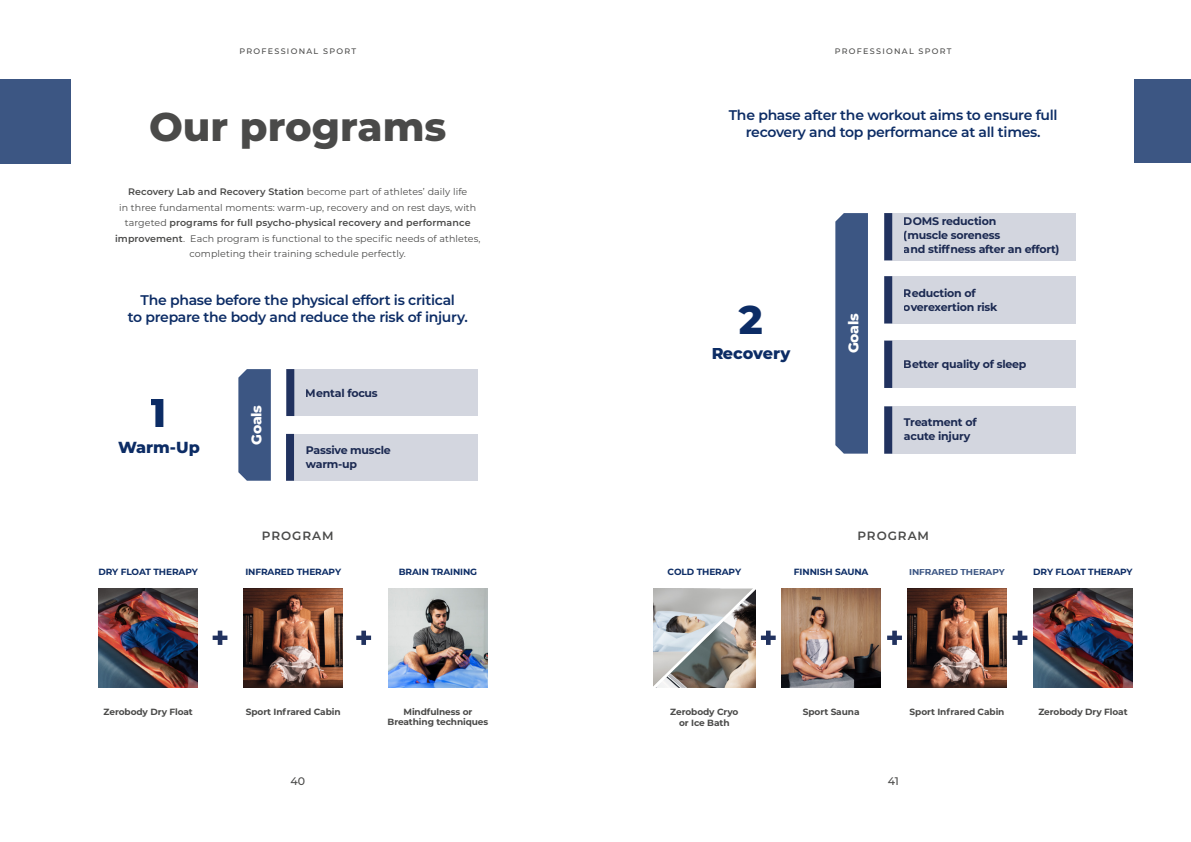
<style>
.page{position:relative;width:1191px;height:842px;background:#fff}
.page>*{position:absolute;margin:0;border:0;box-sizing:border-box;transform-origin:0 0}
.t1{font:800 40px "Montserrat";color:#4a4a49}
.t2{font:800 40px "Montserrat";color:#0c2c65}
.t3{font:800 16px "Montserrat";color:#0c2c65}
.t4{font:600 14px/16.8px "Montserrat";letter-spacing:-.02em;color:#0c2c65;text-align:center}
.t5{font:800 14px "Montserrat";letter-spacing:-.02em;color:#fff}
.t6{font:600 12px "Montserrat";letter-spacing:.08em;color:#4a4a49}
.t7{font:700 11px/14px "Montserrat";letter-spacing:-.02em;color:#23335e}
.t8{font:500 11px "Montserrat";color:#4a4a49}
.t9{font:9.5px/15.5px "Montserrat";letter-spacing:.01em;color:#4a4a49;text-align:center}
.t10{font:700 9px "Montserrat";letter-spacing:-.01em;color:#4a4a49}
.t11{font:700 9px "Montserrat";letter-spacing:-.01em;color:#0c2c65}
.t12{font:500 8px "Montserrat";letter-spacing:.16em;color:#4a4a49}
.s1{font-weight:600}
</style>
<div class="page">
<svg style="left:213px;top:631px;width:14px;height:14px"></svg>
<svg style="left:356px;top:631px;width:15px;height:14px"></svg>
<img style="left:244px;top:588px;width:99px;height:99px">
<div style="left:835px;top:213px;width:33px;height:241px;background:#3c5683"></div>
<img style="left:388px;top:588px;width:99px;height:99px">
<div style="left:0;top:79px;width:71px;height:84px;background:#3c5683"></div>
<div style="left:286px;top:369px;width:191px;height:47px;background:#d3d6df"></div>
<div style="left:286px;top:434px;width:191px;height:47px;background:#d3d6df"></div>
<div style="left:286px;top:369px;width:8px;height:47px;background:#21325f"></div>
<div style="left:286px;top:434px;width:8px;height:47px;background:#21325f"></div>
<svg style="left:238px;top:369px;width:33px;height:112px"></svg>
<div style="left:884px;top:213px;width:191px;height:47px;background:#d3d6df"></div>
<div style="left:884px;top:213px;width:8px;height:47px;background:#21325f"></div>
<div style="left:884px;top:276px;width:191px;height:47px;background:#d3d6df"></div>
<div style="left:884px;top:341px;width:191px;height:47px;background:#d3d6df"></div>
<div style="left:884px;top:406px;width:191px;height:48px;background:#d3d6df"></div>
<div style="left:884px;top:341px;width:8px;height:47px;background:#21325f"></div>
<div style="left:884px;top:276px;width:8px;height:47px;background:#21325f"></div>
<div style="left:884px;top:406px;width:8px;height:48px;background:#21325f"></div>
<div style="left:1134px;top:80px;width:57px;height:83px;background:#3c5683"></div>
<svg style="left:761px;top:631px;width:14px;height:14px"></svg>
<svg style="left:887px;top:631px;width:15px;height:14px"></svg>
<svg style="left:1012px;top:631px;width:15px;height:14px"></svg>
<img style="left:654px;top:588px;width:101px;height:99px">
<img style="left:781px;top:588px;width:100px;height:99px">
<img style="left:907px;top:588px;width:99px;height:99px">
<img style="left:98px;top:588px;width:100px;height:99px">
<img style="left:1033px;top:588px;width:99px;height:99px">
<p class="t12" style="left:239px;top:46px;width:118px">PROFESSIONAL SPORT</p>
<p class="t12" style="left:835px;top:46px;width:118px">PROFESSIONAL SPORT</p>
<p class="t1" style="left:149px;top:97px;width:299px">Our programs</p>
<p class="t9" style="left:128px;top:184px;width:341px"><span class="s1">Recovery Lab and Recovery Station</span> become part of athletes’ daily life</p>
<p class="t9" style="left:115px;top:199px;width:367px">in three fundamental moments: warm-up, recovery and on rest days, with targeted <span class="s1">programs for full psycho-physical recovery and performance improvement</span>. Each program is functional to the specific needs of athletes, completing their training schedule perfectly.</p>
<p class="t4" style="left:140px;top:291px;width:316px">The phase before the physical effort is critical</p>
<p class="t4" style="left:128px;top:308px;width:341px">to prepare the body and reduce the risk of injury.</p>
<h1 class="t2" style="left:151px;top:384px;width:18px">1</h1>
<p class="t5" style="left:246px;top:445px;width:41px;rotate:-90deg">Goals</p>
<h2 class="t3" style="left:118px;top:435px;width:83px">Warm-Up</h2>
<p class="t7" style="left:306px;top:385px;width:73px">Mental focus</p>
<p class="t7" style="left:306px;top:442px;width:86px">Passive muscle warm-up</p>
<p class="t6" style="left:262px;top:527px;width:73px">PROGRAM</p>
<p class="t11" style="left:98px;top:566px;width:101px">DRY FLOAT THERAPY</p>
<p class="t11" style="left:245px;top:566px;width:97px">INFRARED THERAPY</p>
<p class="t11" style="left:399px;top:566px;width:80px">BRAIN TRAINING</p>
<p class="t10" style="left:104px;top:705px;width:91px">Zerobody Dry Float</p>
<p class="t10" style="left:403px;top:705px;width:70px">Mindfulness or</p>
<p class="t10" style="left:387px;top:715px;width:102px">Breathing techniques</p>
<p class="t10" style="left:246px;top:705px;width:96px">Sport Infrared Cabin</p>
<p class="t4" style="left:729px;top:106px;width:330px">The phase after the workout aims to ensure full recovery and top performance at all times.</p>
<h1 class="t2" style="left:739px;top:291px;width:25px">2</h1>
<h2 class="t3" style="left:711px;top:342px;width:81px">Recovery</h2>
<p class="t5" style="left:843px;top:353px;width:41px;rotate:-90deg">Goals</p>
<p class="t7" style="left:904px;top:214px;width:157px">DOMS reduction<br>(muscle soreness<br>and stiffness after an effort)</p>
<p class="t7" style="left:904px;top:286px;width:95px">Reduction of overexertion risk</p>
<p class="t7" style="left:904px;top:356px;width:124px">Better quality of sleep</p>
<p class="t7" style="left:904px;top:415px;width:74px">Treatment of acute injury</p>
<p class="t6" style="left:857px;top:527px;width:73px">PROGRAM</p>
<p class="t11" style="left:667px;top:566px;width:75px">COLD THERAPY</p>
<p class="t11" style="left:794px;top:566px;width:76px">FINNISH SAUNA</p>
<p class="t11" style="left:909px;top:566px;width:97px">INFRARED THERAPY</p>
<p class="t11" style="left:1033px;top:566px;width:101px">DRY FLOAT THERAPY</p>
<p class="t10" style="left:670px;top:705px;width:70px">Zerobody Cryo</p>
<p class="t10" style="left:679px;top:716px;width:52px">or Ice Bath</p>
<p class="t10" style="left:909px;top:705px;width:96px">Sport Infrared Cabin</p>
<p class="t10" style="left:803px;top:705px;width:58px">Sport Sauna</p>
<p class="t10" style="left:1038px;top:705px;width:91px">Zerobody Dry Float</p>
<p class="t8" style="left:290px;top:774px;width:16px">40</p>
<p class="t8" style="left:887px;top:774px;width:13px">41</p>
</div>
